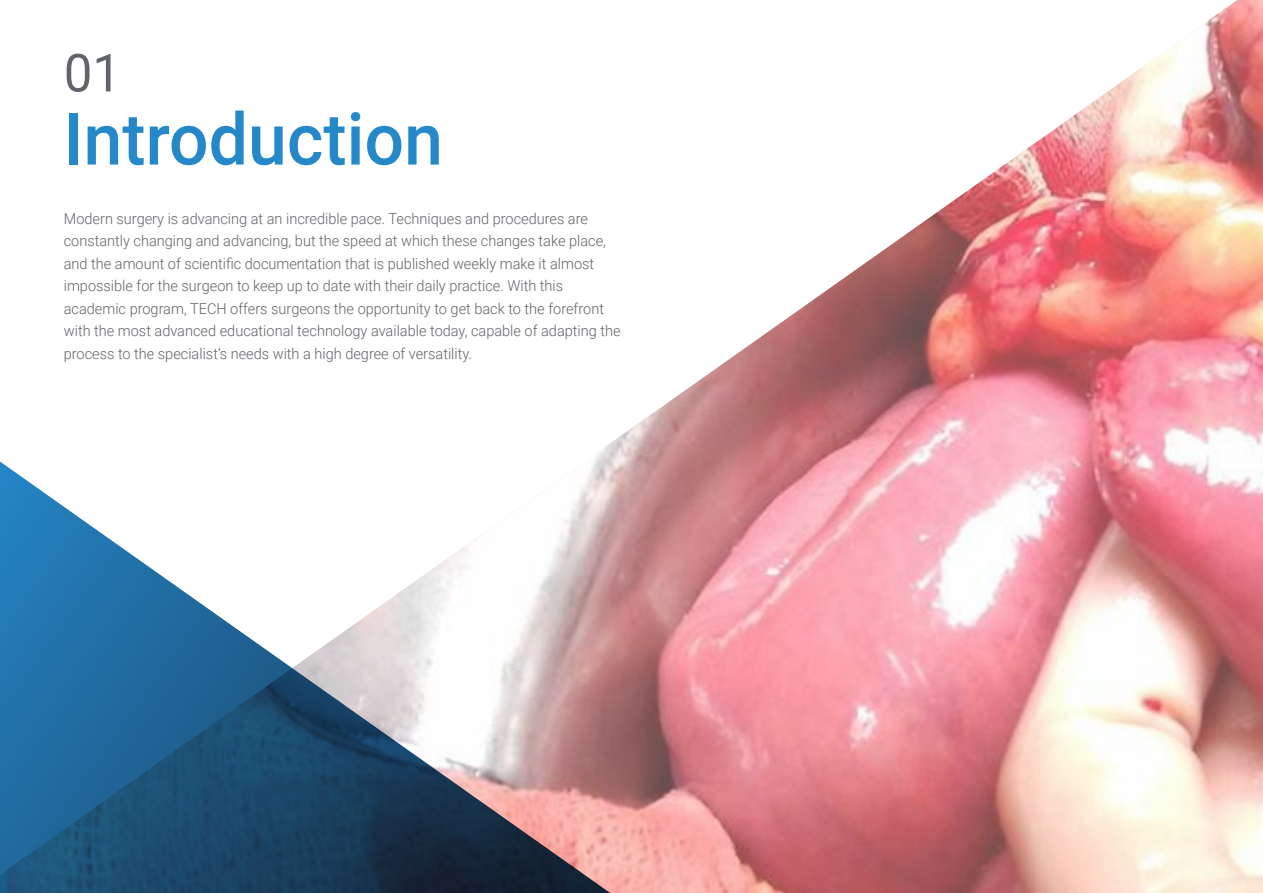
<style>
.page{position:relative;width:1263px;height:893px;background:#fff}
.page>*{position:absolute;margin:0;border:0;box-sizing:border-box;transform-origin:0 0}
.t1{font:500 72px "Roboto";color:#2488c9}
.t2{font:52.5px "Roboto";color:#61646a}
.t3{font:300 15px/22.5px "Roboto";color:#61646a}
</style>
<div class="page">
<img style="left:607px;top:0;width:656px;height:893px">
<svg style="left:0;top:446px;width:640px;height:447px"></svg>
<h2 class="t2" style="left:64px;top:36px;width:59px">01</h2>
<h1 class="t1" style="left:64px;top:89px;width:381px">Introduction</h1>
<p class="t3" style="left:64px;top:207px;width:558px">Modern surgery is advancing at an incredible pace. Techniques and procedures are constantly changing and advancing, but the speed at which these changes take place, and the amount of scientific documentation that is published weekly make it almost impossible for the surgeon to keep up to date with their daily practice. With this academic program, TECH offers surgeons the opportunity to get back to the forefront with the most advanced educational technology available today, capable of adapting the process to the specialist’s needs with a high degree of versatility.</p>
</div>
